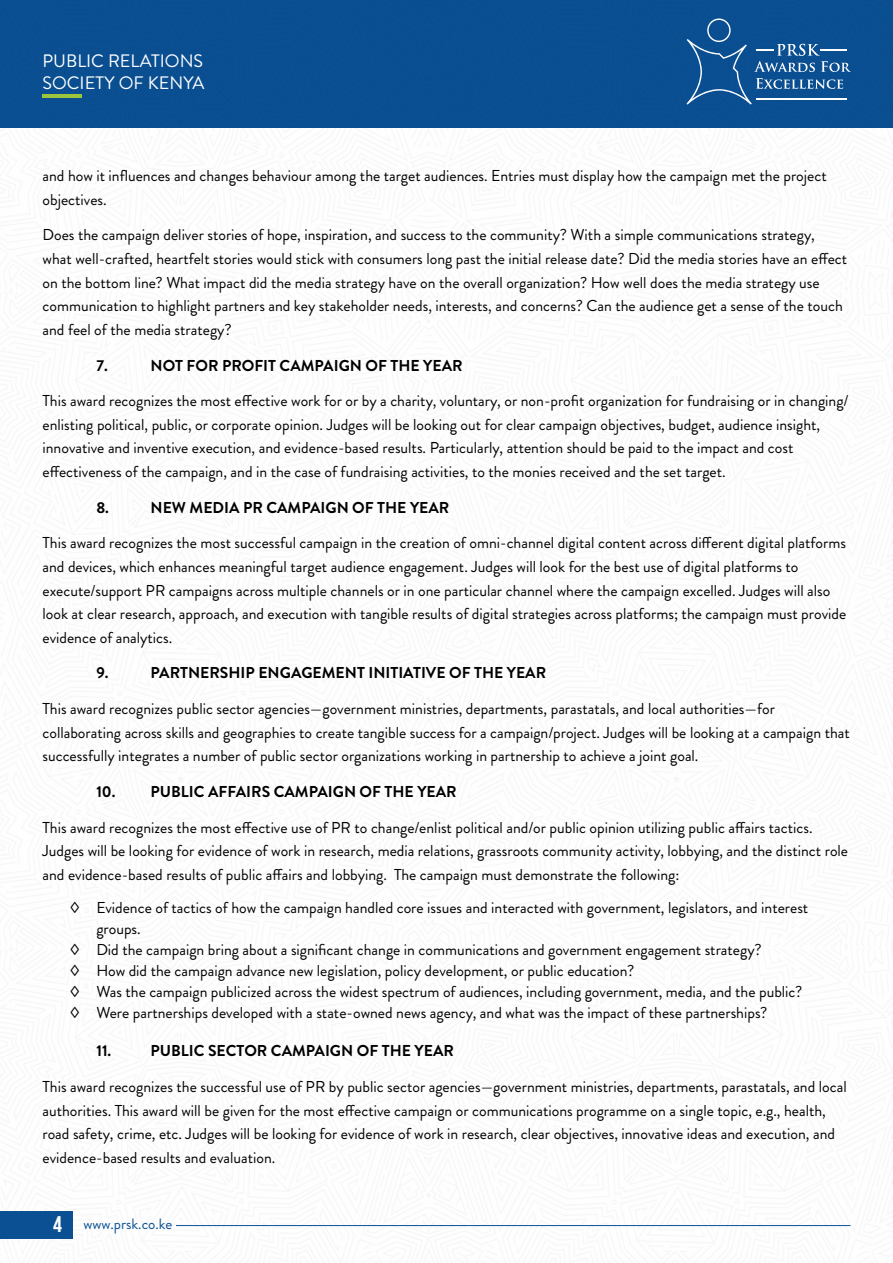
<style>
.page{position:relative;width:893px;height:1263px;background:#fff}
.page>*{position:absolute;margin:0;border:0;box-sizing:border-box;transform-origin:0 0}
.t1{font:18px/22px "Brandon Grotesque";color:#fff}
.t2{font:15.75px/23.7px "Brandon Grotesque";color:#000}
.t3{font:700 15.75px "Brandon Grotesque";color:#000}
.t4{font:700 15.75px "Brandon Grotesque";color:#000}
.t5{font:15px "Brandon Grotesque";color:#0b5093}
.s1{font-family:"Bebas Neue";font-weight:700;font-size:22.5px;color:#fff}
</style>
<div class="page">
<div style="left:0;top:1211px;width:73px;height:27px;background:#0b5093"></div>
<div style="left:0;top:0;width:893px;height:128px;background:#0b5093"></div>
<hr style="left:43px;top:94px;width:39px;height:3px;background:#9dc43d">
<svg style="left:686px;top:19px;width:165px;height:86px"></svg>
<hr style="left:820px;top:49px;width:27px;height:2px;background:#fff">
<hr style="left:176px;top:1225px;width:674px;height:1px;background:#0b5093">
<p class="t1" style="left:43px;top:50px;width:164px">PUBLIC RELATIONS<br>SOCIETY OF KENYA</p>
<p class="t2" style="left:43px;top:164px;width:786px">and how it influences and changes behaviour among the target audiences. Entries must display how the campaign met the project objectives.</p>
<p class="t2" style="left:43px;top:223px;width:806px">Does the campaign deliver stories of hope, inspiration, and success to the community? With a simple communications strategy, what well-crafted, heartfelt stories would stick with consumers long past the initial release date? Did the media stories have an effect on the bottom line? What impact did the media strategy have on the overall organization? How well does the media strategy use communication to highlight partners and key stakeholder needs, interests, and concerns? Can the audience get a sense of the touch and feel of the media strategy?</p>
<p class="t3" style="left:96px;top:354px;width:13px">7.</p>
<p class="t3" style="left:151px;top:354px;width:314px">NOT FOR PROFIT CAMPAIGN OF THE YEAR</p>
<p class="t2" style="left:43px;top:389px;width:807px">This award recognizes the most effective work for or by a charity, voluntary, or non-profit organization for fundraising or in changing/ enlisting political, public, or corporate opinion. Judges will be looking out for clear campaign objectives, budget, audience insight, innovative and inventive execution, and evidence-based results. Particularly, attention should be paid to the impact and cost effectiveness of the campaign, and in the case of fundraising activities, to the monies received and the set target.</p>
<p class="t3" style="left:96px;top:496px;width:14px">8.</p>
<p class="t3" style="left:151px;top:496px;width:300px">NEW MEDIA PR CAMPAIGN OF THE YEAR</p>
<p class="t2" style="left:43px;top:531px;width:805px">This award recognizes the most successful campaign in the creation of omni-channel digital content across different digital platforms and devices, which enhances meaningful target audience engagement. Judges will look for the best use of digital platforms to execute/support PR campaigns across multiple channels or in one particular channel where the campaign excelled. Judges will also look at clear research, approach, and execution with tangible results of digital strategies across platforms; the campaign must provide evidence of analytics.</p>
<p class="t4" style="left:96px;top:662px;width:14px">9.</p>
<p class="t4" style="left:151px;top:662px;width:397px">PARTNERSHIP ENGAGEMENT INITIATIVE OF THE YEAR</p>
<p class="t2" style="left:43px;top:697px;width:809px">This award recognizes public sector agencies—government ministries, departments, parastatals, and local authorities—for collaborating across skills and geographies to create tangible success for a campaign/project. Judges will be looking at a campaign that successfully integrates a number of public sector organizations working in partnership to achieve a joint goal.</p>
<p class="t3" style="left:96px;top:780px;width:362px">10. PUBLIC AFFAIRS CAMPAIGN OF THE YEAR</p>
<p class="t2" style="left:43px;top:816px;width:807px">This award recognizes the most effective use of PR to change/enlist political and/or public opinion utilizing public affairs tactics.<br>Judges will be looking for evidence of work in research, media relations, grassroots community activity, lobbying, and the distinct role and evidence-based results of public affairs and lobbying. The campaign must demonstrate the following:</p>
<p class="t2" style="left:69px;top:896px;width:740px">◊ Evidence of tactics of how the campaign handled core issues and interacted with government, legislators, and interest</p>
<p class="t2" style="left:96px;top:917px;width:46px">groups.</p>
<p class="t2" style="left:69px;top:938px;width:694px">◊ Did the campaign bring about a significant change in communications and government engagement strategy?</p>
<p class="t2" style="left:69px;top:959px;width:566px">◊ How did the campaign advance new legislation, policy development, or public education?</p>
<p class="t2" style="left:69px;top:980px;width:735px">◊ Was the campaign publicized across the widest spectrum of audiences, including government, media, and the public?</p>
<p class="t2" style="left:69px;top:1001px;width:700px">◊ Were partnerships developed with a state-owned news agency, and what was the impact of these partnerships?</p>
<p class="t3" style="left:96px;top:1040px;width:16px">11.</p>
<p class="t3" style="left:151px;top:1040px;width:305px">PUBLIC SECTOR CAMPAIGN OF THE YEAR</p>
<p class="t2" style="left:43px;top:1075px;width:806px">This award recognizes the successful use of PR by public sector agencies—government ministries, departments, parastatals, and local authorities. This award will be given for the most effective campaign or communications programme on a single topic, e.g., health, road safety, crime, etc. Judges will be looking for evidence of work in research, clear objectives, innovative ideas and execution, and evidence-based results and evaluation.</p>
<p class="t5" style="left:53px;top:1213px;width:121px"><span class="s1">4</span> www.prsk.co.ke</p>
</div>
